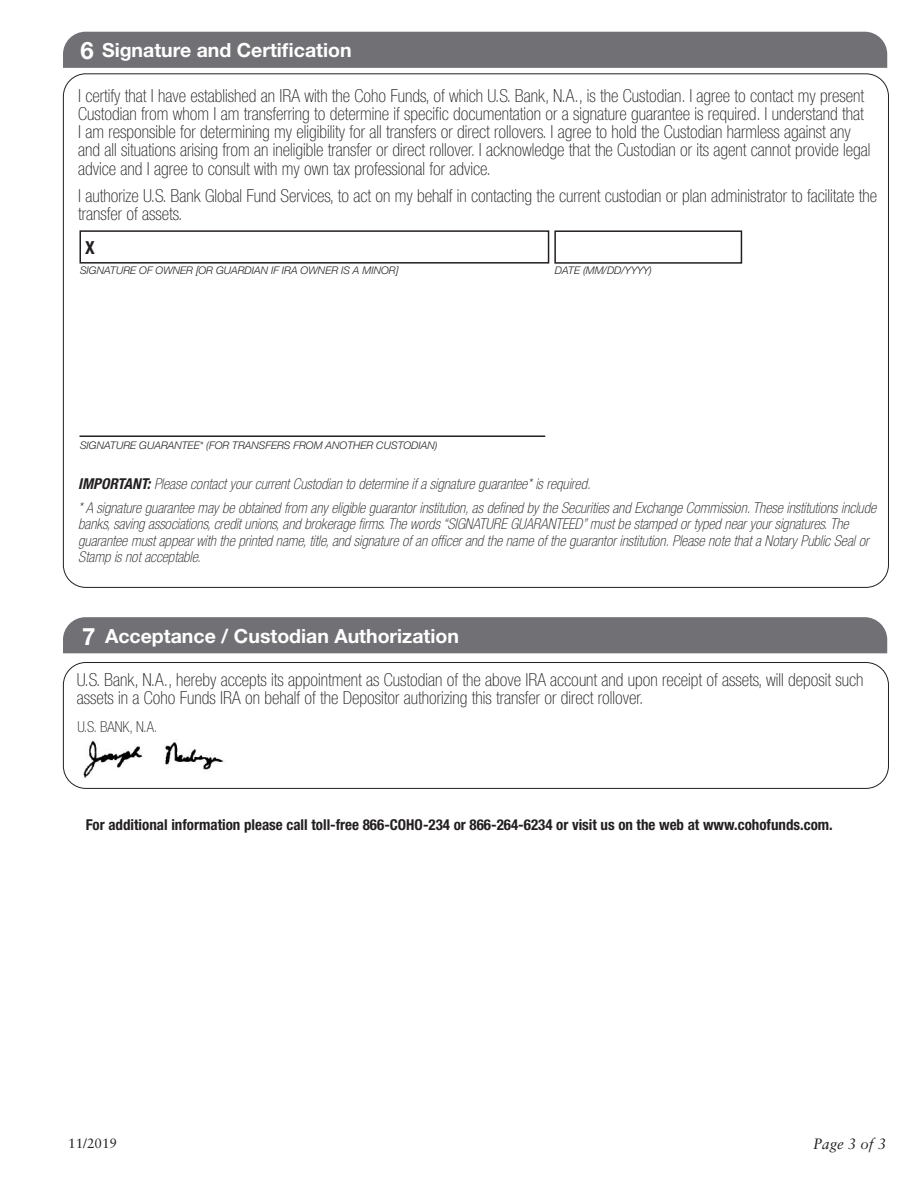
<style>
.page{position:relative;width:918px;height:1188px;background:#fff}
.page>*{position:absolute;margin:0;border:0;box-sizing:border-box;transform-origin:0 0}
.t1{font:700 24px "Helvetica Neue";color:#fff}
.t2{font:700 19.5px "Helvetica Neue";color:#fff}
.t3{font:100 condensed 18px/18.3px "Helvetica Neue";color:#231f20}
.t4{font:700 condensed 18px "Helvetica Neue";color:#231f20}
.t5{font:italic 100 condensed 15px/16.5px "Helvetica Neue";color:#231f20}
.t6{font:700 condensed 15px "Helvetica Neue";color:#231f20}
.t7{font:100 condensed 15px "Helvetica Neue";color:#231f20}
.t8{font:italic 15px "Sabon";color:#231f20}
.t9{font:13.5px "Sabon";color:#231f20}
.t10{font:italic 300 10.5px "Helvetica Neue";color:#231f20}
.s1{font-weight:700}
</style>
<div class="page">
<div style="left:63px;top:32px;width:824px;height:36px;background:#717074"></div>
<div style="left:80px;top:230px;width:469px;height:34px;border:2px solid #231f20"></div>
<div style="left:554px;top:230px;width:188px;height:34px;border:2px solid #231f20"></div>
<hr style="left:80px;top:435px;width:465px;height:2px;background:#231f20">
<div style="left:63px;top:617px;width:824px;height:36px;background:#717074"></div>
<div style="left:63px;top:662px;width:826px;height:127px;border:1px solid #231f20;border-radius:22px"></div>
<img style="left:83px;top:740px;width:143px;height:38px">
<p class="t1" style="left:81px;top:35px;width:15px">6</p>
<p class="t2" style="left:102px;top:38px;width:251px">Signature and Certification</p>
<p class="t3" style="left:78px;top:86px;width:794px">I certify that I have established an IRA with the Coho Funds, of which U.S. Bank, N.A., is the Custodian. I agree to contact my present Custodian from whom I am transferring to determine if specific documentation or a signature guarantee is required. I understand that I am responsible for determining my eligibility for all transfers or direct rollovers. I agree to hold the Custodian harmless against any and all situations arising from an ineligible transfer or direct rollover. I acknowledge that the Custodian or its agent cannot provide legal advice and I agree to consult with my own tax professional for advice.</p>
<p class="t3" style="left:78px;top:187px;width:800px">I authorize U.S. Bank Global Fund Services, to act on my behalf in contacting the current custodian or plan administrator to facilitate the transfer of assets.</p>
<p class="t4" style="left:85px;top:237px;width:11px">X</p>
<p class="t10" style="left:80px;top:264px;width:320px">SIGNATURE OF OWNER [OR GUARDIAN IF IRA OWNER IS A MINOR]</p>
<p class="t10" style="left:80px;top:439px;width:359px">SIGNATURE GUARANTEE* (FOR TRANSFERS FROM ANOTHER CUSTODIAN)</p>
<p class="t10" style="left:555px;top:264px;width:98px">DATE (MM/DD/YYYY)</p>
<p class="t5" style="left:78px;top:475px;width:514px"><span class="s1">IMPORTANT:</span> Please contact your current Custodian to determine if a signature guarantee* is required.</p>
<p class="t5" style="left:78px;top:499px;width:799px">* A signature guarantee may be obtained from any eligible guarantor institution, as defined by the Securities and Exchange Commission. These institutions include banks, saving associations, credit unions, and brokerage firms. The words “SIGNATURE GUARANTEED” must be stamped or typed near your signatures. The guarantee must appear with the printed name, title, and signature of an officer and the name of the guarantor institution. Please note that a Notary Public Seal or Stamp is not acceptable.</p>
<p class="t1" style="left:82px;top:621px;width:15px">7</p>
<p class="t2" style="left:105px;top:624px;width:355px">Acceptance / Custodian Authorization</p>
<p class="t3" style="left:77px;top:671px;width:788px">U.S. Bank, N.A., hereby accepts its appointment as Custodian of the above IRA account and upon receipt of assets, will deposit such assets in a Coho Funds IRA on behalf of the Depositor authorizing this transfer or direct rollover.</p>
<p class="t7" style="left:77px;top:718px;width:82px">U.S. BANK, N.A.</p>
<p class="t6" style="left:86px;top:816px;width:749px">For additional information please call toll-free 866-COHO-234 or 866-264-6234 or visit us on the web at www.cohofunds.com.</p>
<p class="t9" style="left:68px;top:1135px;width:50px">11/2019</p>
<p class="t8" style="left:813px;top:1135px;width:75px">Page 3 of 3</p>
</div>
